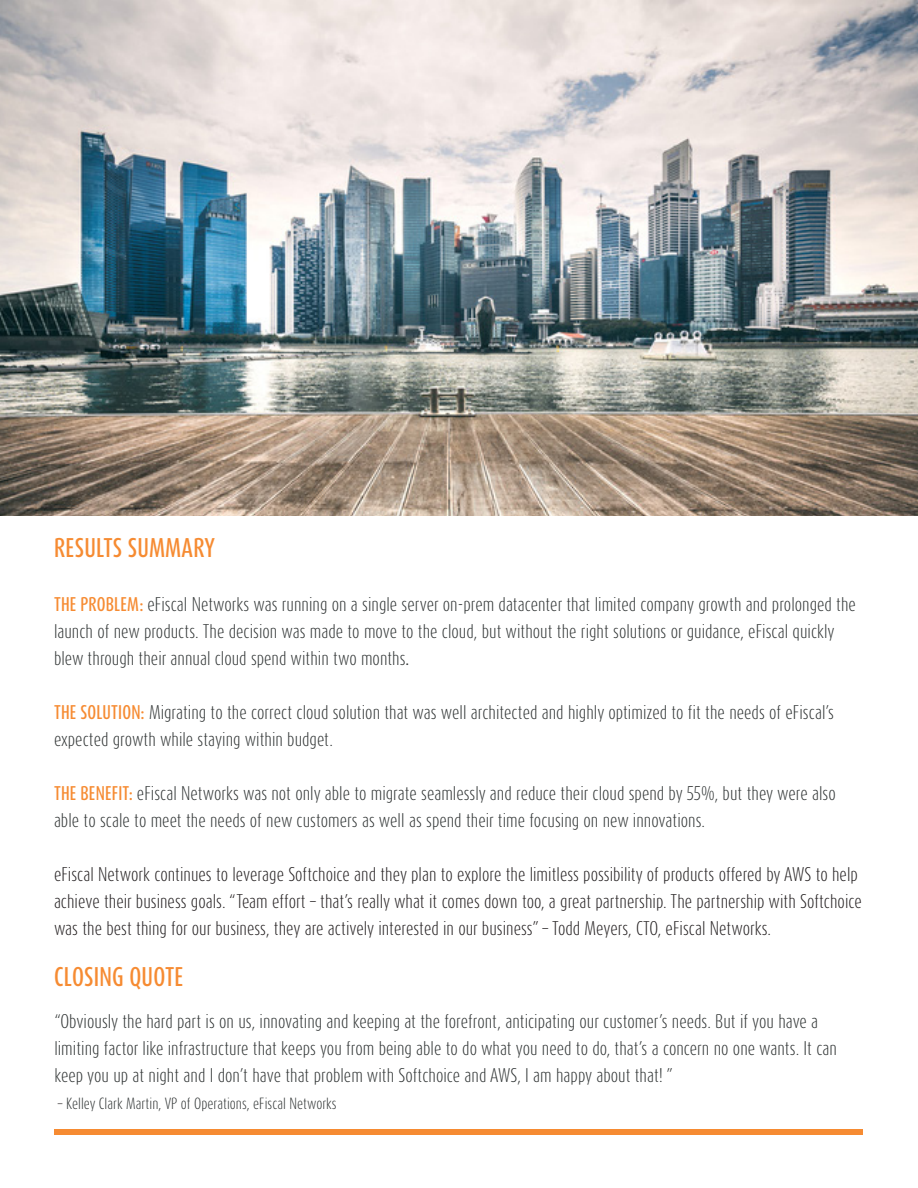
<style>
.page{position:relative;width:918px;height:1188px;background:#fff}
.page>*{position:absolute;margin:0;border:0;box-sizing:border-box;transform-origin:0 0}
.t1{font:500 22.5px "Dax Compact Pro";letter-spacing:.01em;color:#f68b32}
.t2{font:300 16.5px/27px "Dax Compact Pro";color:#2f3333}
.t3{font:300 16.5px/27px "Dax Compact Pro";color:#231f20}
.t4{font:300 13.5px "Dax Compact Pro";color:#2f3333}
.s1{font-weight:500;color:#f68b32}
.s2{font-weight:400}
.s3{color:#231f20}
</style>
<div class="page">
<div style="left:55px;top:1129px;width:808px;height:5px;background:#f68b32"></div>
<img style="left:0;top:1px;width:918px;height:514px">
<p class="t1" style="left:54px;top:532px;width:162px">RESULTS SUMMARY</p>
<p class="t2" style="left:54px;top:591px;width:803px"><span class="s1">THE PROBLEM:</span> eFiscal Networks was running on a single server on-prem datacenter that limited company growth and prolonged the launch of new products. The decision was made to move to the cloud, but without the right solutions or guidance, eFiscal quickly blew through their annual cloud spend within two months<span class="s2">.</span></p>
<p class="t2" style="left:54px;top:699px;width:782px"><span class="s1">THE SOLUTION:</span> Migrating to the correct cloud solution that was well architected and highly optimized to fit the needs of eFiscal’s expected growth while staying within budget.</p>
<p class="t2" style="left:54px;top:780px;width:783px"><span class="s1">THE BENEFIT:</span> eFiscal Networks was not only able to migrate seamlessly and reduce their cloud spend by 55%, but they were also able to scale to meet the needs of new customers as well as spend their time focusing on new innovations.</p>
<p class="t3" style="left:54px;top:861px;width:809px">eFiscal Network continues to leverage Softchoice and they plan to explore the limitless possibility of products offered by AWS to help achieve their business goals. “Team effort – that’s really what it comes down too, a great partnership. The partnership with Softchoice was the best thing for our business, they are actively interested in our business” – Todd Meyers, CTO, eFiscal Networks.</p>
<p class="t1" style="left:54px;top:961px;width:131px">CLOSING QUOTE</p>
<p class="t2" style="left:54px;top:1008px;width:784px">“Obviously the hard part is on us, innovating and keeping at the forefront, anticipating our customer’s needs. But if you have a limiting factor like infrastructure that keeps you from being able to do what you need to do, that’s a concern no one wants. It can keep you up at night and I don’t have that problem with Softchoice and AWS, I am happy about that! ”</p>
<p class="t4" style="left:58px;top:1095px;width:280px"><span class="s3">–</span> Kelley Clark Martin, VP of Operations, eFiscal Networks</p>
</div>
